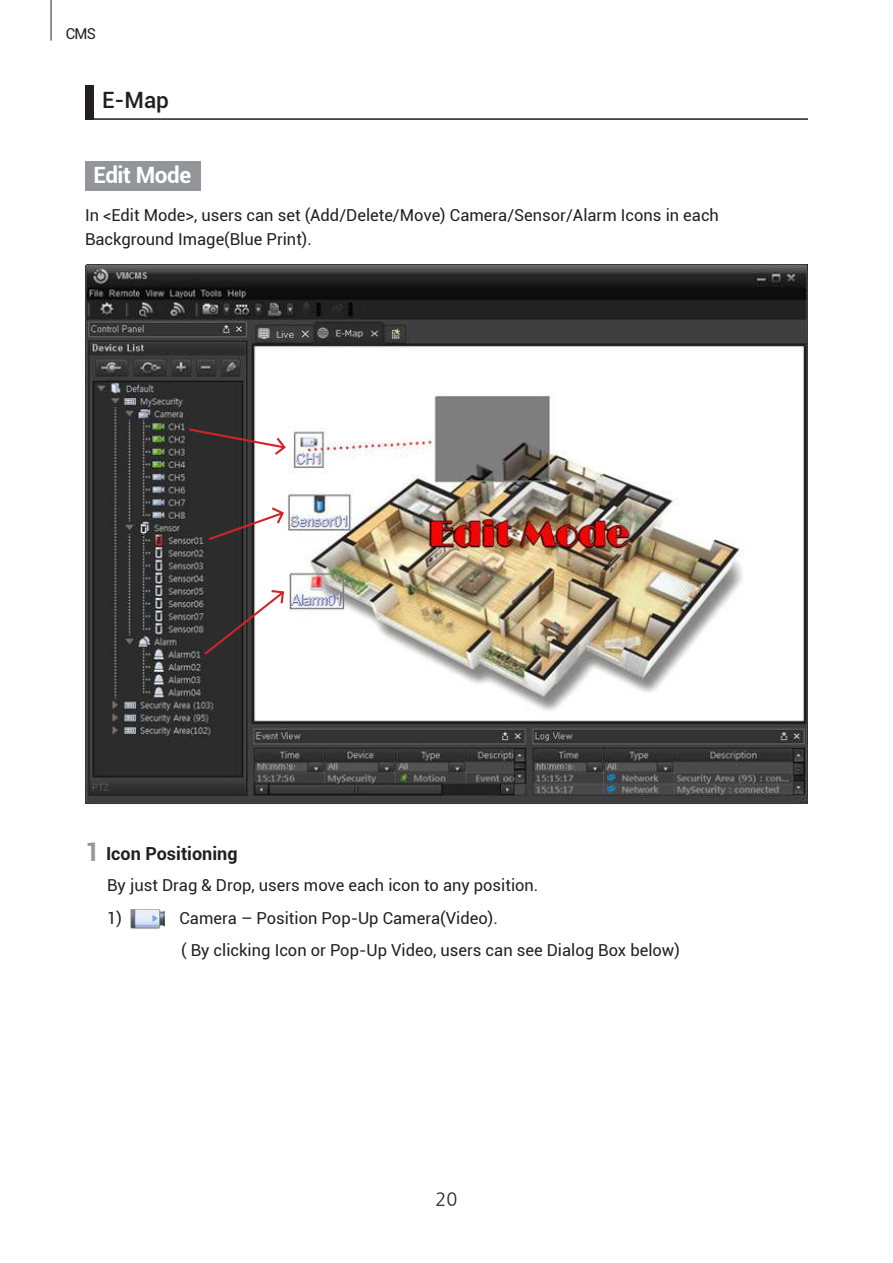
<style>
.page{position:relative;width:893px;height:1263px;background:#fff}
.page>*{position:absolute;margin:0;border:0;box-sizing:border-box;transform-origin:0 0}
.t1{font:700 22.5px "Roboto";letter-spacing:-.02em;color:#fff}
.t2{font:500 22.5px "Roboto";color:#231f20}
.t3{font:700 18px "Roboto";color:#231f20}
.t4{font:18px "Nanum Gothic";color:#231f20}
.t5{font:16.5px/32.5px "Roboto";color:#231f20}
.t6{font:15px "Roboto";color:#231f20}
.s1{font-size:25.5px;color:#95979a}
</style>
<div class="page">
<img style="left:85px;top:265px;width:723px;height:539px">
<hr style="left:51px;top:0;width:1px;height:41px;background:#231f20">
<div style="left:85px;top:161px;width:115px;height:30px;background:#939598"></div>
<hr style="left:85px;top:118px;width:723px;height:2px;background:#231f20">
<div style="left:85px;top:85px;width:8px;height:35px;background:#231f20"></div>
<svg style="left:187px;top:427px;width:100px;height:30px"></svg>
<svg style="left:206px;top:505px;width:79px;height:37px"></svg>
<svg style="left:202px;top:589px;width:83px;height:68px"></svg>
<img style="left:131px;top:910px;width:34px;height:19px">
<p class="t6" style="left:66px;top:23px;width:32px">CMS</p>
<h1 class="t2" style="left:102px;top:84px;width:69px">E-Map</h1>
<h1 class="t1" style="left:94px;top:159px;width:99px">Edit Mode</h1>
<p class="t5" style="left:85px;top:202px;width:635px;line-height:24px">In &lt;Edit Mode&gt;, users can set (Add/Delete/Move) Camera/Sensor/Alarm Icons in each<br>Background Image(Blue Print).</p>
<p class="t3" style="left:85px;top:840px;width:154px"><span class="s1">1</span> Icon Positioning</p>
<p class="t5" style="left:107px;top:868px;width:433px">By just Drag &amp; Drop, users move each icon to any position.<br>1)</p>
<p class="t5" style="left:179px;top:901px;width:502px">Camera – Position Pop-Up Camera(Video).<br>( By clicking Icon or Pop-Up Video, users can see Dialog Box below)</p>
<p class="t4" style="left:436px;top:1190px;width:23px">20</p>
</div>
